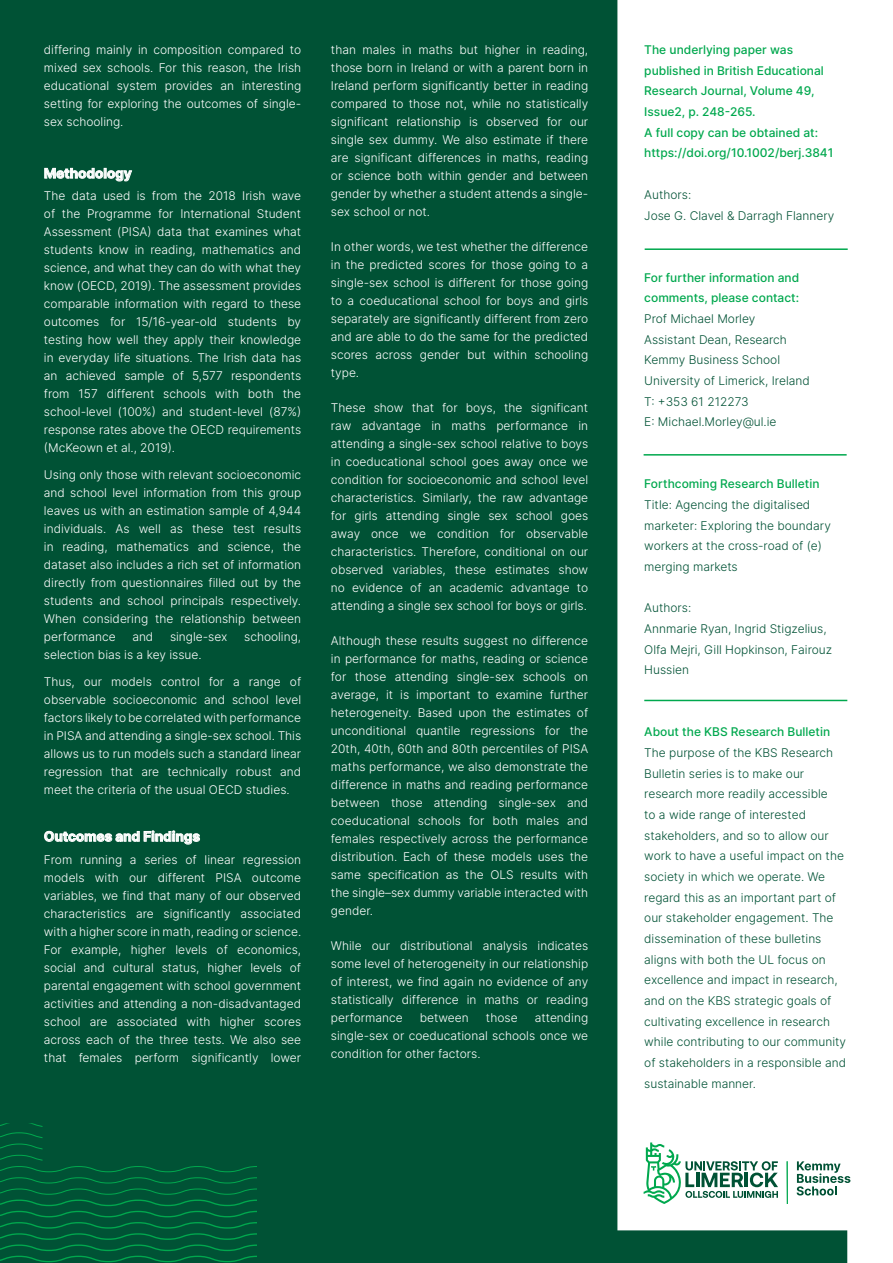
<style>
.page{position:relative;width:893px;height:1263px;background:#005235}
.page>*{position:absolute;margin:0;border:0;box-sizing:border-box;transform-origin:0 0}
.BodyText{font:700 13.5px "Inter";color:#fff}
.BodyText-2{font:12px/18px "Inter Light BETA";color:#fff;text-align:justify}
.IntroPara_Purple{font:12px/20.7px "Inter Light BETA";color:#005235}
.IntroPara_Purple-2{font:500 12px/20.7px "Inter";color:#00a84e}
</style>
<div class="page">
<div style="left:617px;top:0;width:276px;height:1263px;background:#fff"></div>
<svg style="left:44px;top:168px;width:88px;height:14px"></svg>
<svg style="left:44px;top:830px;width:156px;height:15px"></svg>
<hr style="left:645px;top:248px;width:203px;height:2px;background:#00a84e">
<hr style="left:644px;top:700px;width:203px;height:1px;background:#00a84e">
<hr style="left:644px;top:454px;width:203px;height:2px;background:#00a84e">
<svg style="left:644px;top:1142px;width:134px;height:62px;background:#bad8ca"></svg>
<svg style="left:797px;top:1161px;width:53px;height:34px"></svg>
<hr style="left:787px;top:1161px;width:1px;height:43px;background:#00a84e">
<svg style="left:0;top:1123px;width:257px;height:139px"></svg>
<p class="BodyText-2" style="left:44px;top:41px;width:259px">differing mainly in composition compared to mixed sex schools. For this reason, the Irish educational system provides an interesting setting for exploring the outcomes of single&shy;sex schooling.</p>
<p class="BodyText" style="left:44px;top:163px;width:89px">Methodology</p>
<p class="BodyText-2" style="left:44px;top:187px;width:259px">The data used is from the 2018 Irish wave of the Programme for International Student Assessment (PISA) data that examines what students know in reading, mathematics and science, and what they can do with what they know (OECD, 2019). The assessment provides comparable information with regard to these outcomes for 15/16-year-old students by testing how well they apply their knowledge in everyday life situations. The Irish data has an achieved sample of 5,577 respondents from 157 different schools with both the school-level (100%) and student-level (87%) response rates above the OECD requirements (McKeown et al., 2019).</p>
<p class="BodyText-2" style="left:44px;top:465px;width:259px">Using only those with relevant socioeconomic and school level information from this group leaves us with an estimation sample of 4,944 individuals. As well as these test results in reading, mathematics and science, the dataset also includes a rich set of information directly from questionnaires filled out by the students and school principals respectively.<br>When considering the relationship between performance</p>
<p class="BodyText-2" style="left:132px;top:627px;width:22px">and</p>
<p class="BodyText-2" style="left:170px;top:627px;width:59px">single-sex</p>
<p class="BodyText-2" style="left:244px;top:627px;width:58px">schooling,</p>
<p class="BodyText-2" style="left:44px;top:645px;width:159px">selection bias is a key issue.</p>
<p class="BodyText-2" style="left:44px;top:672px;width:259px">Thus, our models control for a range of observable socioeconomic and school level factors likely to be correlated with performance in PISA and attending a single-sex school. This allows us to run models such a standard linear regression that are technically robust and meet the criteria of the usual OECD studies.</p>
<p class="BodyText" style="left:44px;top:826px;width:158px">Outcomes and Findings</p>
<p class="BodyText-2" style="left:44px;top:850px;width:259px">From running a series of linear regression models with our different PISA outcome variables, we find that many of our observed characteristics are significantly associated with a higher score in math, reading or science.<br>For example, higher levels of economics, social and cultural status, higher levels of parental engagement with school government activities and attending a non-disadvantaged school are associated with higher scores across each of the three tests. We also see that females perform significantly lower</p>
<p class="BodyText-2" style="left:331px;top:41px;width:259px">than males in maths but higher in reading, those born in Ireland or with a parent born in Ireland perform significantly better in reading compared to those not, while no statistically significant relationship is observed for our single sex dummy. We also estimate if there are significant differences in maths, reading or science both within gender and between gender by whether a student attends a single&shy;sex school or not.</p>
<p class="BodyText-2" style="left:331px;top:238px;width:259px">In other words, we test whether the difference in the predicted scores for those going to a single-sex school is different for those going to a coeducational school for boys and girls separately are significantly different from zero and are able to do the same for the predicted scores across gender but within schooling type.</p>
<p class="BodyText-2" style="left:331px;top:399px;width:259px">These show that for boys, the significant raw advantage in maths performance in attending a single-sex school relative to boys in coeducational school goes away once we condition for socioeconomic and school level characteristics. Similarly, the raw advantage for girls attending single sex school goes away once we condition for observable characteristics. Therefore, conditional on our observed variables, these estimates show no evidence of an academic advantage to attending a single sex school for boys or girls.</p>
<p class="BodyText-2" style="left:331px;top:632px;width:259px">Although these results suggest no difference in performance for maths, reading or science for those attending single-sex schools on average, it is important to examine further heterogeneity. Based upon the estimates of unconditional quantile regressions for the 20th, 40th, 60th and 80th percentiles of PISA maths performance, we also demonstrate the difference in maths and reading performance between those attending single-sex and coeducational schools for both males and females respectively across the performance distribution. Each of these models uses the same specification as the OLS results with the single–sex dummy variable interacted with gender.</p>
<p class="BodyText-2" style="left:331px;top:937px;width:259px">While our distributional analysis indicates some level of heterogeneity in our relationship of interest, we find again no evidence of any statistically difference in maths or reading performance</p>
<p class="BodyText-2" style="left:331px;top:1009px;width:259px;text-indent:204px">attending single-sex or coeducational schools once we condition for other factors.</p>
<p class="BodyText-2" style="left:420px;top:1009px;width:50px">between</p>
<p class="BodyText-2" style="left:486px;top:1009px;width:33px">those</p>
<p class="IntroPara_Purple-2" style="left:644px;top:39px;width:181px">The underlying paper was published in British Educational<br>Research Journal, Volume 49,<br>Issue2, p. 248-265.</p>
<p class="IntroPara_Purple-2" style="left:644px;top:122px;width:191px">A full copy can be obtained at: https://doi.org/10.1002/berj.3841</p>
<p class="IntroPara_Purple" style="left:644px;top:184px;width:48px">Authors:</p>
<p class="IntroPara_Purple" style="left:644px;top:205px;width:192px">Jose G. Clavel &amp; Darragh Flannery</p>
<p class="IntroPara_Purple-2" style="left:644px;top:266px;width:156px">For further information and</p>
<p class="IntroPara_Purple-2" style="left:644px;top:287px;width:156px">comments, please contact:</p>
<p class="IntroPara_Purple" style="left:644px;top:308px;width:113px">Prof Michael Morley</p>
<p class="IntroPara_Purple" style="left:644px;top:329px;width:144px">Assistant Dean, Research</p>
<p class="IntroPara_Purple" style="left:644px;top:349px;width:137px">Kemmy Business School</p>
<p class="IntroPara_Purple" style="left:644px;top:370px;width:167px">University of Limerick, Ireland</p>
<p class="IntroPara_Purple" style="left:644px;top:391px;width:106px">T: +353 61 212273</p>
<p class="IntroPara_Purple" style="left:644px;top:411px;width:134px">E: Michael.Morley@ul.ie</p>
<p class="IntroPara_Purple-2" style="left:644px;top:473px;width:177px">Forthcoming Research Bulletin</p>
<p class="IntroPara_Purple" style="left:644px;top:494px;width:188px">Title: Agencing the digitalised marketer: Exploring the boundary workers at the cross-road of (e) merging markets</p>
<p class="IntroPara_Purple" style="left:644px;top:597px;width:48px">Authors:</p>
<p class="IntroPara_Purple" style="left:644px;top:618px;width:189px">Annmarie Ryan, Ingrid Stigzelius,<br>Olfa Mejri, Gill Hopkinson, Fairouz<br>Hussien</p>
<p class="IntroPara_Purple-2" style="left:644px;top:721px;width:187px">About the KBS Research Bulletin</p>
<p class="IntroPara_Purple" style="left:644px;top:742px;width:203px">The purpose of the KBS Research<br>Bulletin series is to make our research more readily accessible<br>to a wide range of interested stakeholders, and so to allow our work to have a useful impact on the society in which we operate. We regard this as an important part of our stakeholder engagement. The dissemination of these bulletins aligns with both the UL focus on excellence and impact in research, and on the KBS strategic goals of cultivating excellence in research while contributing to our community of stakeholders in a responsible and sustainable manner.</p>
</div>
